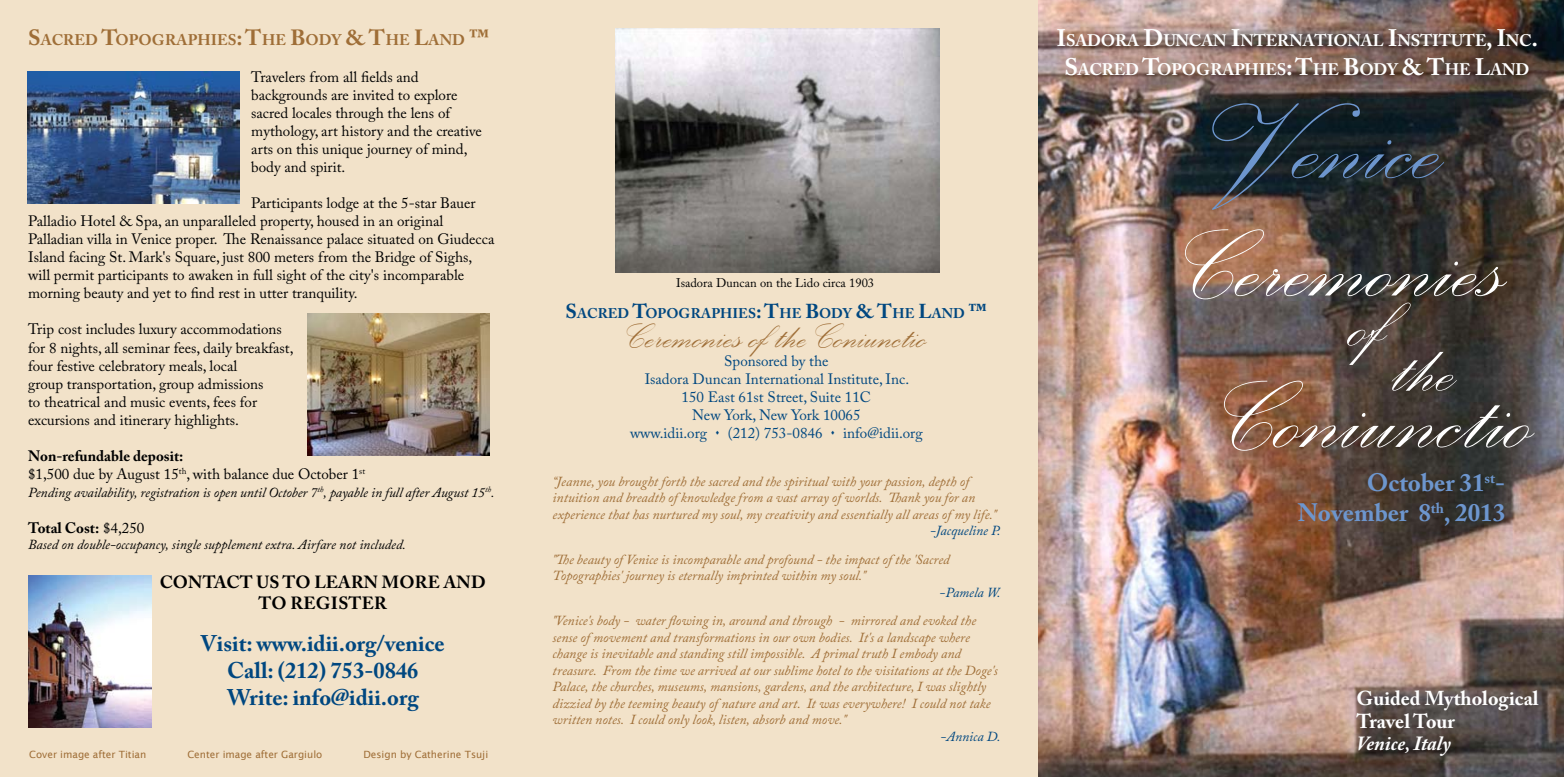
<style>
.page{position:relative;width:1564px;height:777px;background:#fff}
.page>*{position:absolute;margin:0;border:0;box-sizing:border-box;transform-origin:0 0}
.t1{font:190.5px "Palace Script";color:#6d96ce}
.t2{font:137.5px "Palace Script";color:#6d96ce}
.t3{font:125px/151.2px "Palace Script";color:#fff;text-align:center}
.t4{font:90px "Palace Script";color:#fff}
.t5{font:45px "Palace Script";color:#9f6e37}
.t6{font:700 25px/30px "Adobe Caslon Pro";color:#6d96ce;text-align:right}
.t7{font:700 22.5px/27px "Adobe Caslon Pro";color:#004780;text-align:center}
.t8{font:700 20px/22.5px "Adobe Caslon Pro";color:#fff}
.t9{font:italic 700 20px "Adobe Caslon Pro";color:#fff}
.t10{font:700 17.5px/21px "Adobe Caslon Pro";letter-spacing:.015em;color:#000}
.t11{font:700 16.62px/28.5px "Adobe Caslon Pro";letter-spacing:-.015em;color:#fff;text-align:center}
.t12{font:700 15.25px "Adobe Caslon Pro";color:#9f6e37}
.t13{font:15px/18px "Adobe Caslon Pro";color:#000}
.t14{font:15px "Adobe Caslon Pro";color:#004780}
.t15{font:700 15px "Adobe Caslon Pro";color:#000}
.t16{font:700 14px "Adobe Caslon Pro";color:#004780}
.t17{font:italic 13.75px/16.5px "Adobe Caslon Pro";color:#9f6e37}
.t18{font:italic 13.75px "Adobe Caslon Pro";letter-spacing:-.005em;color:#000}
.t19{font:italic 13.75px "Adobe Caslon Pro";color:#004780}
.t20{font:12.5px "Adobe Caslon Pro";color:#000}
.t21{font:10px "Lucida Sans";color:#9f6e37}
.s1{font-size:21.88px}
.s2{font-weight:700}
.s3{font-weight:400}
.s4{font-size:20px}
.s5{font-size:23.75px}
</style>
<div class="page">
<img style="left:1037px;top:0;width:527px;height:776px">
<div style="left:0;top:0;width:1037px;height:776px;background:#f2e2c9"></div>
<img style="left:28px;top:575px;width:123px;height:152px">
<img style="left:28px;top:71px;width:212px;height:132px">
<img style="left:307px;top:313px;width:183px;height:142px">
<img style="left:615px;top:28px;width:324px;height:244px">
<p class="t12" style="left:28px;top:30px;width:463px"><span class="s1">S</span>ACRED <span class="s1">T</span>OPOGRAPHIES<span class="s1">: T</span>HE <span class="s1">B</span>ODY <span class="s1">&amp; T</span>HE <span class="s1">L</span>AND <span class="s1">™</span></p>
<p class="t13" style="left:251px;top:68px;width:232px">Travelers from all fields and backgrounds are invited to explore sacred locales through the lens of mythology, art history and the creative arts on this unique journey of mind, body and spirit.</p>
<p class="t13" style="left:28px;top:194px;width:468px;text-indent:223px">Participants lodge at the 5-star Bauer Palladio Hotel &amp; Spa, an unparalleled property, housed in an original Palladian villa in Venice proper. The Renaissance palace situated on Giudecca Island facing St. Mark's Square, just 800 meters from the Bridge of Sighs, will permit participants to awaken in full sight of the city's incomparable morning beauty and yet to find rest in utter tranquility.</p>
<p class="t13" style="left:28px;top:320px;width:267px">Trip cost includes luxury accommodations for 8 nights, all seminar fees, daily breakfast, four festive celebratory meals, local<br>group transportation, group admissions<br>to theatrical and music events, fees for excursions and itinerary highlights.</p>
<p class="t13" style="left:28px;top:446px;width:338px"><span class="s2">Non-refundable deposit:<br></span>$1,500 due by August 15<sup>th</sup>, with balance due October 1<sup>st</sup></p>
<p class="t18" style="left:28px;top:483px;width:468px">Pending availability, registration is open until October 7<sup>th</sup>, payable in full after August 15<sup>th</sup>.</p>
<p class="t15" style="left:28px;top:518px;width:118px">Total Cost: <span class="s3">$4,250</span></p>
<p class="t18" style="left:28px;top:536px;width:379px">Based on double-occupancy, single supplement extra. Airfare not included.</p>
<p class="t10" style="left:160px;top:571px;width:29px">Cont</p>
<p class="t10" style="left:259px;top:571px;width:229px;text-indent:-44px">act us to learn mo re AND to register</p>
<h3 class="t7" style="left:201px;top:629px;width:245px">Visit: www.idii.org/venice<br>Call: (212) 753-0846<br>Write: info@idii.org</h3>
<p class="t21" style="left:29px;top:748px;width:119px">Cover image after Titian</p>
<p class="t21" style="left:187px;top:748px;width:136px">Center image after Gargiulo</p>
<p class="t21" style="left:363px;top:748px;width:126px">Design by Catherine Tsuji</p>
<p class="t20" style="left:676px;top:275px;width:200px">Isadora Duncan on the Lido circa 1903</p>
<p class="t16" style="left:565px;top:304px;width:423px"><span class="s4">S</span>ACRED <span class="s4">T</span>OPOGRAPHIES<span class="s4">: T</span>HE <span class="s4">B</span>ODY <span class="s4">&amp; T</span>HE <span class="s4">L</span>AND <span class="s4">™</span></p>
<h3 class="t5" style="left:626px;top:306px;width:303px">Ceremonies of the Coniunctio</h3>
<p class="t14" style="left:724px;top:351px;width:106px">Sponsored by the</p>
<p class="t14" style="left:645px;top:369px;width:266px">Isadora Duncan International Institute, Inc.</p>
<p class="t14" style="left:682px;top:387px;width:191px">150 East 61st Street, Suite 11C</p>
<p class="t14" style="left:692px;top:405px;width:170px">New York, New York 10065</p>
<p class="t14" style="left:630px;top:423px;width:79px">www.idii.org</p>
<p class="t14" style="left:728px;top:423px;width:96px">(212) 753-0846</p>
<p class="t14" style="left:843px;top:423px;width:81px">info@idii.org</p>
<p class="t17" style="left:552px;top:472px;width:445px">“Jeanne, you brought forth the sacred and the spiritual with your passion, depth of intuition and breadth of knowledge from a vast array of worlds. Thank you for an experience that has nurtured my soul, my creativity and essentially all areas of my life."</p>
<p class="t19" style="left:930px;top:522px;width:72px">-Jacqueline P.</p>
<p class="t17" style="left:552px;top:550px;width:399px">"The beauty of Venice is incomparable and profound - the impact of the 'Sacred<br>Topographies' journey is eternally imprinted within my soul."</p>
<p class="t19" style="left:939px;top:583px;width:62px">-Pamela W.</p>
<p class="t17" style="left:552px;top:612px;width:447px">"Venice's body - water flowing in, around and through - mirrored and evoked the sense of movement and transformations in our own bodies. It's a landscape where change is inevitable and standing still impossible. A primal truth I embody and treasure. From the time we arrived at our sublime hotel to the visitations at the Doge's Palace, the churches, museums, mansions, gardens, and the architecture, I was slightly dizzied by the teeming beauty of nature and art. It was everywhere! I could not take written notes. I could only look, listen, absorb and move."</p>
<p class="t19" style="left:940px;top:727px;width:61px">-Annica D.</p>
<p class="t11" style="left:1056px;top:26px;width:483px"><span class="s5">I</span>SADORA <span class="s5">D</span>UNCAN <span class="s5">I</span>NTERNATIONAL <span class="s5">I</span>NSTITUTE<span class="s5">, I</span>NC<span class="s5">.<br>S</span>ACRED <span class="s5">T</span>OPOGRAPHIES<span class="s5">: T</span>HE <span class="s5">B</span>ODY <span class="s5">&amp; T</span>HE <span class="s5">L</span>AND</p>
<h1 class="t1" style="left:1204px;top:34px;width:69px">V</h1>
<h2 class="t2" style="left:1295px;top:54px;width:149px">enice</h2>
<h3 class="t3" style="left:1181px;top:180px;width:354px">Ceremonies<br>Coniunctio</h3>
<h3 class="t4" style="left:1350px;top:264px;width:38px">of</h3>
<h3 class="t4" style="left:1392px;top:309px;width:65px">the</h3>
<h3 class="t6" style="left:1298px;top:467px;width:209px">October 31<sup>st</sup>-<br>November 8<sup>th</sup>, 2013</h3>
<h3 class="t8" style="left:1356px;top:687px;width:184px">Guided Mythological<br>Travel Tour</h3>
<h3 class="t9" style="left:1356px;top:731px;width:96px">Venice, Italy</h3>
</div>
